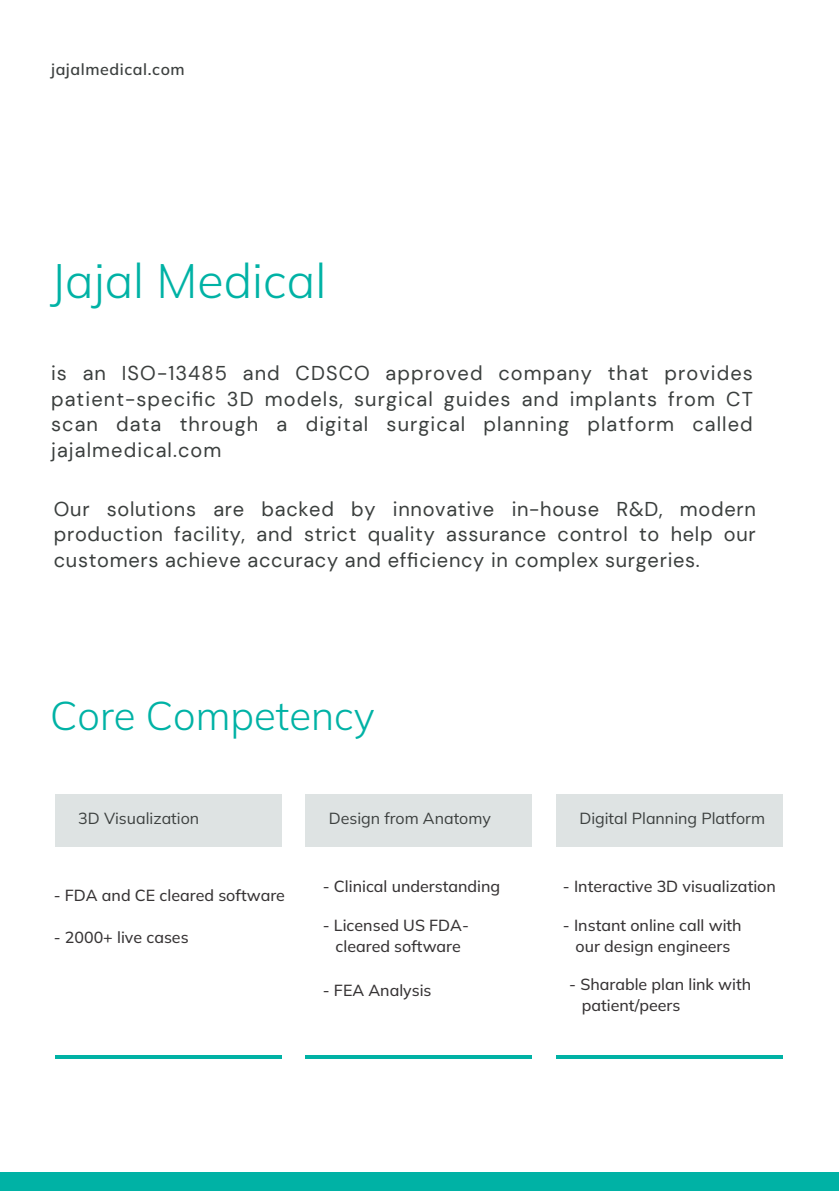
<style>
.page{position:relative;width:839px;height:1191px;background:#fff}
.page>*{position:absolute;margin:0;border:0;box-sizing:border-box;transform-origin:0 0}
.t1{font:300 48.2px "Mulish";color:#00b2a5}
.t2{font:300 40px "Mulish";color:#00b2a5}
.t3{font:20px/25.6px "DM Sans";letter-spacing:.045em;color:#3b3f3e;text-align:justify}
.t4{font:500 16px/21px "Mulish";color:#373435;text-align:center}
.t5{font:16px "Mulish";color:#3c403f}
.t6{font:600 16px "Mulish";letter-spacing:.035em;color:#3c403f}
</style>
<div class="page">
<hr style="left:55px;top:1055px;width:226px;height:4px;background:#00b2a5">
<div style="left:55px;top:794px;width:226px;height:53px;background:#dee3e3"></div>
<div style="left:305px;top:794px;width:227px;height:53px;background:#dee3e3"></div>
<hr style="left:305px;top:1055px;width:227px;height:4px;background:#00b2a5">
<div style="left:0;top:1172px;width:838px;height:19px;background:#00b2a5"></div>
<div style="left:556px;top:794px;width:226px;height:53px;background:#dee3e3"></div>
<hr style="left:556px;top:1055px;width:226px;height:4px;background:#00b2a5">
<h4 class="t6" style="left:51px;top:59px;width:135px">jajalmedical.com</h4>
<h4 class="t1" style="left:50px;top:249px;width:278px">Jajal Medical</h4>
<h4 class="t3" style="left:51px;top:360px;width:703px">is an ISO-13485 and CDSCO approved company that provides patient-specific 3D models, surgical guides and implants from CT scan data through a digital surgical planning platform called jajalmedical.com</h4>
<h4 class="t3" style="left:54px;top:496px;width:703px">Our solutions are backed by innovative in-house R&amp;D, modern production facility, and strict quality assurance control to help our customers achieve accuracy and efficiency in complex surgeries.</h4>
<h4 class="t2" style="left:50px;top:690px;width:326px">Core Competency</h4>
<h1 class="t5" style="left:78px;top:808px;width:122px">3D Visualization</h1>
<h3 class="t5" style="left:329px;top:808px;width:164px">Design from Anatomy</h3>
<h3 class="t5" style="left:579px;top:808px;width:187px">Digital Planning Platform</h3>
<h2 class="t4" style="left:54px;top:884px;width:233px">- FDA and CE cleared software</h2>
<p class="t4" style="left:54px;top:926px;width:136px">- 2000+ live cases</p>
<p class="t4" style="left:323px;top:875px;width:179px">- Clinical understanding</p>
<h4 class="t4" style="left:323px;top:914px;width:148px">- Licensed US FDA&shy;cleared software</h4>
<p class="t4" style="left:323px;top:979px;width:110px">- FEA Analysis</p>
<h4 class="t4" style="left:563px;top:875px;width:214px">- Interactive 3D visualization</h4>
<h4 class="t4" style="left:563px;top:914px;width:180px">- Instant online call with our design engineers</h4>
<h4 class="t4" style="left:582px;top:973px;width:171px;text-align:left;text-indent:-13px">- Sharable plan link with patient/peers</h4>
</div>
